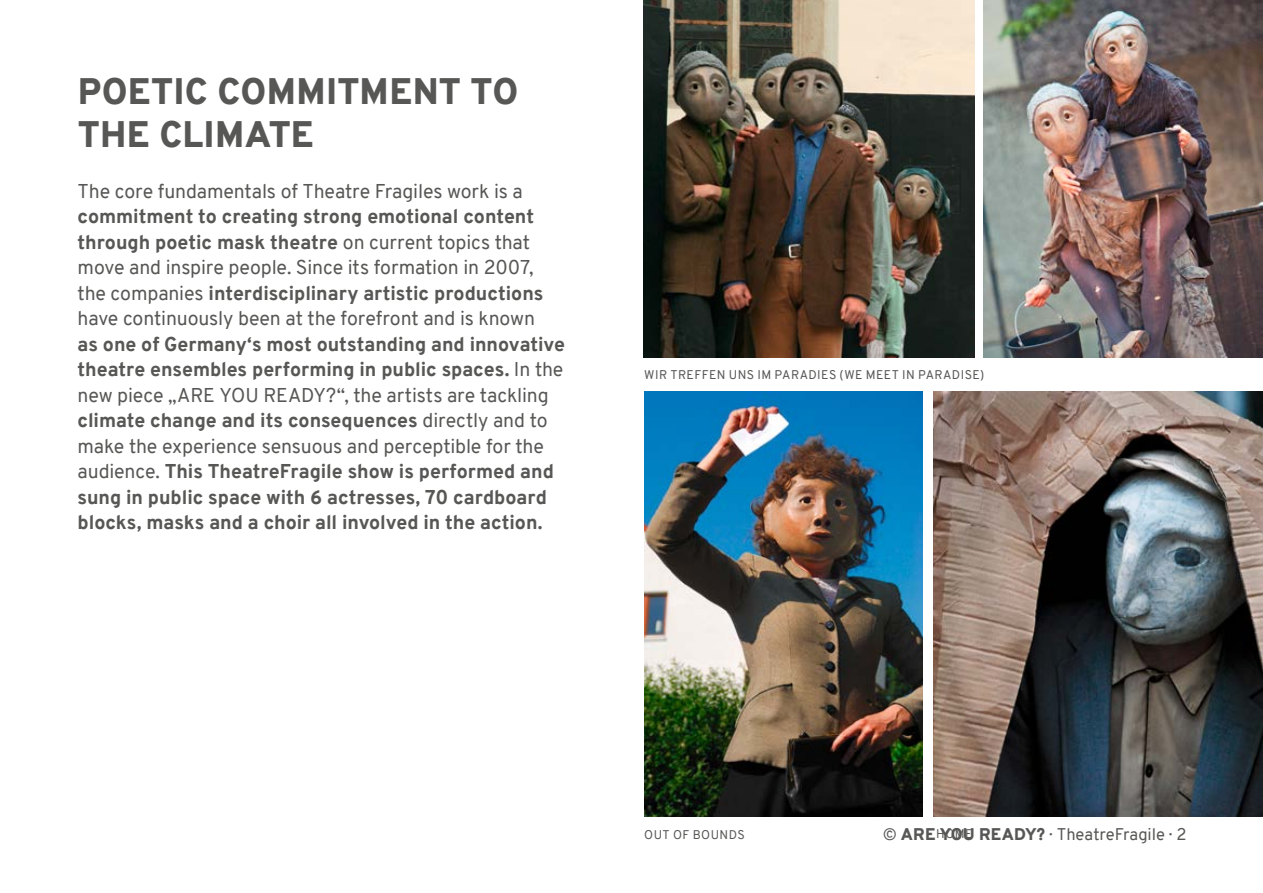
<style>
.page{position:relative;width:1263px;height:893px;background:#fff}
.page>*{position:absolute;margin:0;border:0;box-sizing:border-box;transform-origin:0 0}
.t1{font:900 36px/43.2px "Overpass";letter-spacing:.01em;color:#575756}
.t2{font:800 19.5px/25.5px "Overpass";color:#575756}
.t3{font:19.5px/25.5px "Overpass";letter-spacing:-.005em;color:#575756}
.t4{font:16.5px "Overpass";color:#575756}
.t5{font:12.3px "Overpass";letter-spacing:.035em;color:#575756}
.s1{font-weight:800}
.s2{font-weight:400}
.s3{font-weight:900}
</style>
<div class="page">
<img style="left:933px;top:391px;width:330px;height:425px">
<img style="left:644px;top:391px;width:279px;height:425px">
<img style="left:643px;top:0;width:332px;height:357px">
<img style="left:983px;top:0;width:280px;height:357px">
<h1 class="t1" style="left:78px;top:70px;width:442px">POETIC COMMITMENT TO<br>THE CLIMATE</h1>
<p class="t3" style="left:78px;top:178px;width:447px">The core fundamentals of Theatre Fragiles work is a</p>
<p class="t3" style="left:78px;top:204px;width:467px"><span class="s1">commitment to creating strong emotional content through poetic mask theatre</span> on current topics that move and inspire people. Since its formation in 2007, the companies <span class="s1">interdisciplinary artistic productions </span>have continuously been at the forefront and is known</p>
<p class="t2" style="left:78px;top:331px;width:489px">as one of Germany‘s most outstanding and innovative theatre ensembles performing in public spaces. <span class="s2">In the new piece „ARE YOU READY?“, the artists are tackling </span>climate change and its consequences <span class="s2">directly and to make the experience sensuous and perceptible for the audience.</span> This TheatreFragile show is performed and sung in public space with 6 actresses, 70 cardboard blocks, masks and a choir all involved in the action.</p>
<p class="t5" style="left:644px;top:366px;width:342px">WIR TREFFEN UNS IM PARADIES (WE MEET IN PARADISE)</p>
<p class="t4" style="left:883px;top:822px;width:305px">© <span class="s3">ARE YOU READY?</span> · TheatreFragile · 2</p>
<p class="t5" style="left:644px;top:826px;width:102px">OUT OF BOUNDS</p>
<p class="t5" style="left:936px;top:825px;width:38px">HOME</p>
</div>
